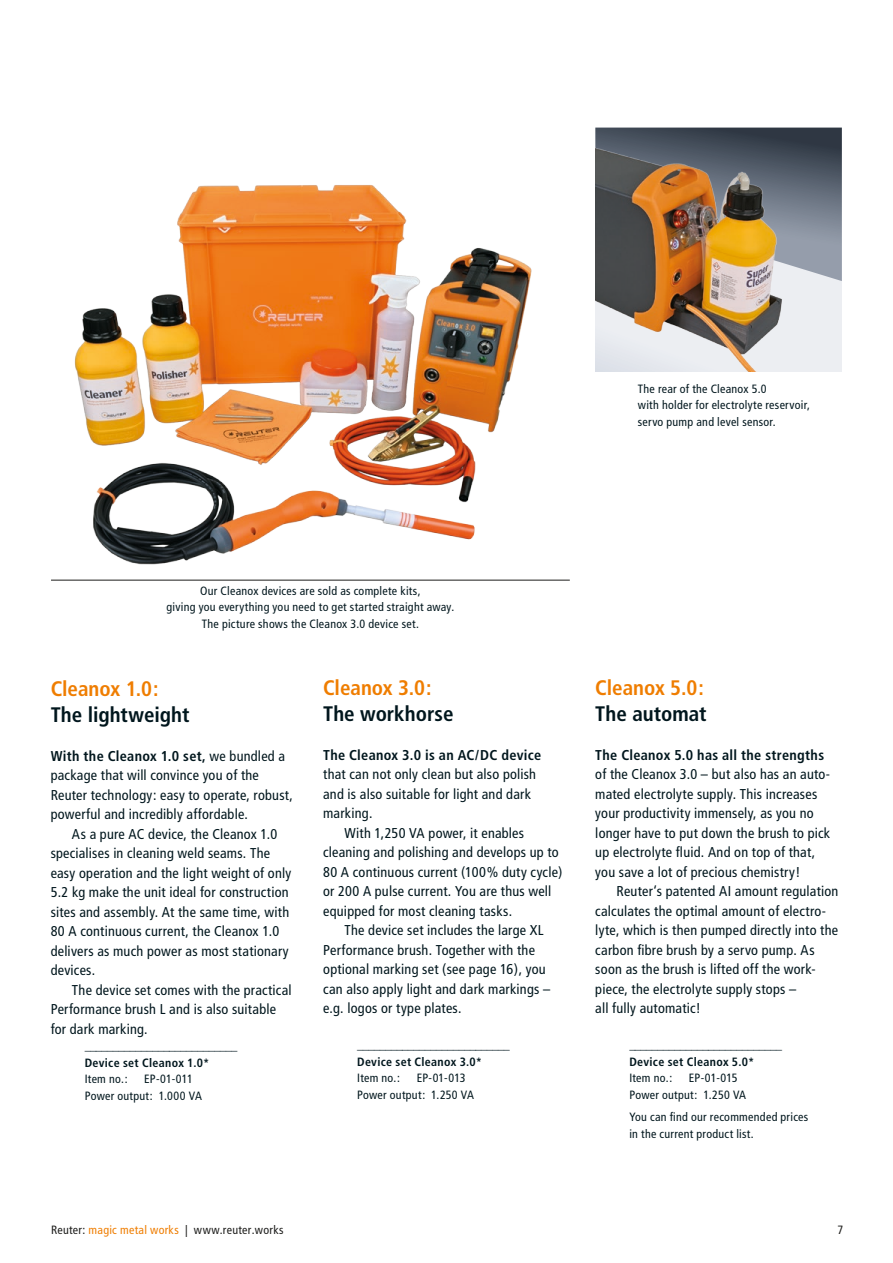
<style>
.page{position:relative;width:893px;height:1263px;background:#fff}
.page>*{position:absolute;margin:0;border:0;box-sizing:border-box;transform-origin:0 0}
.t1{font:700 condensed 21px "Frutiger";color:#00161d}
.t2{font:700 condensed 21px "Frutiger";letter-spacing:-.005em;color:#ef7d00}
.t3{font:condensed 14.25px/19.5px "Frutiger";letter-spacing:.015em;color:#00161d}
.t4{font:700 condensed 14.25px "Frutiger";letter-spacing:.02em;color:#00161d}
.t5{font:condensed 12px/16.5px "Frutiger";letter-spacing:.02em;color:#00161d}
.t6{font:700 condensed 12px/16.5px "Frutiger";letter-spacing:.025em;color:#00161d}
.t7{font:condensed 12px "Frutiger";letter-spacing:.025em;color:#1d1d1b}
.s1{font-weight:700}
.s2{color:#ef7d00}
</style>
<div class="page">
<img style="left:595px;top:128px;width:247px;height:244px">
<img style="left:74px;top:185px;width:458px;height:380px">
<hr style="left:51px;top:580px;width:519px;height:1px;background:#1d1d1b">
<p class="t5" style="left:638px;top:380px;width:174px">The rear of the Cleanox 5.0<br>with holder for electrolyte reservoir, servo pump and level sensor.</p>
<p class="t5" style="left:167px;top:582px;width:289px;text-align:center">Our Cleanox devices are sold as complete kits,<br>giving you everything you need to get started straight away.<br>The picture shows the Cleanox 3.0 device set.</p>
<h1 class="t2" style="left:51px;top:676px;width:109px">Cleanox 1.0:</h1>
<h1 class="t1" style="left:51px;top:702px;width:140px">The lightweight</h1>
<p class="t3" style="left:51px;top:746px;width:244px"><span class="s1">With the Cleanox 1.0 set,</span> we bundled a package that will convince you of the Reuter technology: easy to operate, robust, powerful and incredibly affordable.</p>
<p class="t3" style="left:51px;top:824px;width:242px;text-indent:21px">As a pure AC device, the Cleanox 1.0 specialises in cleaning weld seams. The easy operation and the light weight of only 5.2 kg make the unit ideal for construction sites and assembly. At the same time, with 80 A continuous current, the Cleanox 1.0 delivers as much power as most stationary devices.</p>
<p class="t3" style="left:51px;top:980px;width:243px;text-indent:21px">The device set comes with the practical<br>Performance brush L and is also suitable for dark marking.</p>
<p class="t6" style="left:85px;top:1038px;width:154px">___________________________<br>Device set Cleanox 1.0*</p>
<p class="t5" style="left:85px;top:1071px;width:44px">Item no.:</p>
<p class="t5" style="left:85px;top:1071px;width:119px;text-indent:60px">EP-01-011<br>Power output: 1.000 VA</p>
<h1 class="t2" style="left:323px;top:675px;width:110px">Cleanox 3.0:</h1>
<h1 class="t1" style="left:323px;top:701px;width:132px">The workhorse</h1>
<p class="t4" style="left:323px;top:746px;width:219px">The Cleanox 3.0 is an AC/DC device</p>
<p class="t3" style="left:323px;top:764px;width:214px">that can not only clean but also polish and is also suitable for light and dark marking.</p>
<p class="t3" style="left:323px;top:823px;width:241px;text-indent:21px">With 1,250 VA power, it enables cleaning and polishing and develops up to 80 A continuous current (100% duty cycle) or 200 A pulse current. You are thus well equipped for most cleaning tasks.</p>
<p class="t3" style="left:323px;top:920px;width:229px;text-indent:21px">The device set includes the large XL Performance brush. Together with the optional marking set (see page 16), you can also apply light and dark markings – e.g. logos or type plates.</p>
<p class="t6" style="left:357px;top:1037px;width:154px">___________________________<br>Device set Cleanox 3.0*</p>
<p class="t5" style="left:357px;top:1070px;width:44px">Item no.:</p>
<p class="t5" style="left:357px;top:1070px;width:118px;text-indent:60px">EP-01-013<br>Power output: 1.250 VA</p>
<h1 class="t2" style="left:595px;top:675px;width:110px">Cleanox 5.0:</h1>
<h1 class="t1" style="left:595px;top:701px;width:113px">The automat</h1>
<p class="t4" style="left:595px;top:746px;width:230px">The Cleanox 5.0 has all the strengths</p>
<p class="t3" style="left:595px;top:764px;width:236px">of the Cleanox 3.0 – but also has an auto&shy;mated electrolyte supply. This increases your productivity immensely, as you no longer have to put down the brush to pick up electrolyte fluid. And on top of that, you save a lot of precious chemistry!</p>
<p class="t3" style="left:595px;top:881px;width:245px;text-indent:21px">Reuter‘s patented AI amount regulation calculates the optimal amount of electro&shy;lyte, which is then pumped directly into the carbon fibre brush by a servo pump. As soon as the brush is lifted off the work&shy;piece, the electrolyte supply stops –<br>all fully automatic!</p>
<p class="t6" style="left:629px;top:1037px;width:154px">___________________________<br>Device set Cleanox 5.0*</p>
<p class="t5" style="left:629px;top:1070px;width:44px">Item no.:</p>
<p class="t5" style="left:629px;top:1070px;width:118px;text-indent:60px">EP-01-015<br>Power output: 1.250 VA</p>
<p class="t5" style="left:629px;top:1109px;width:180px">You can find our recommended prices in the current product list.</p>
<p class="t7" style="left:51px;top:1222px;width:234px">Reuter: <span class="s2">magic metal works</span> | www.reuter.works</p>
<p class="t7" style="left:837px;top:1222px;width:7px">7</p>
</div>
